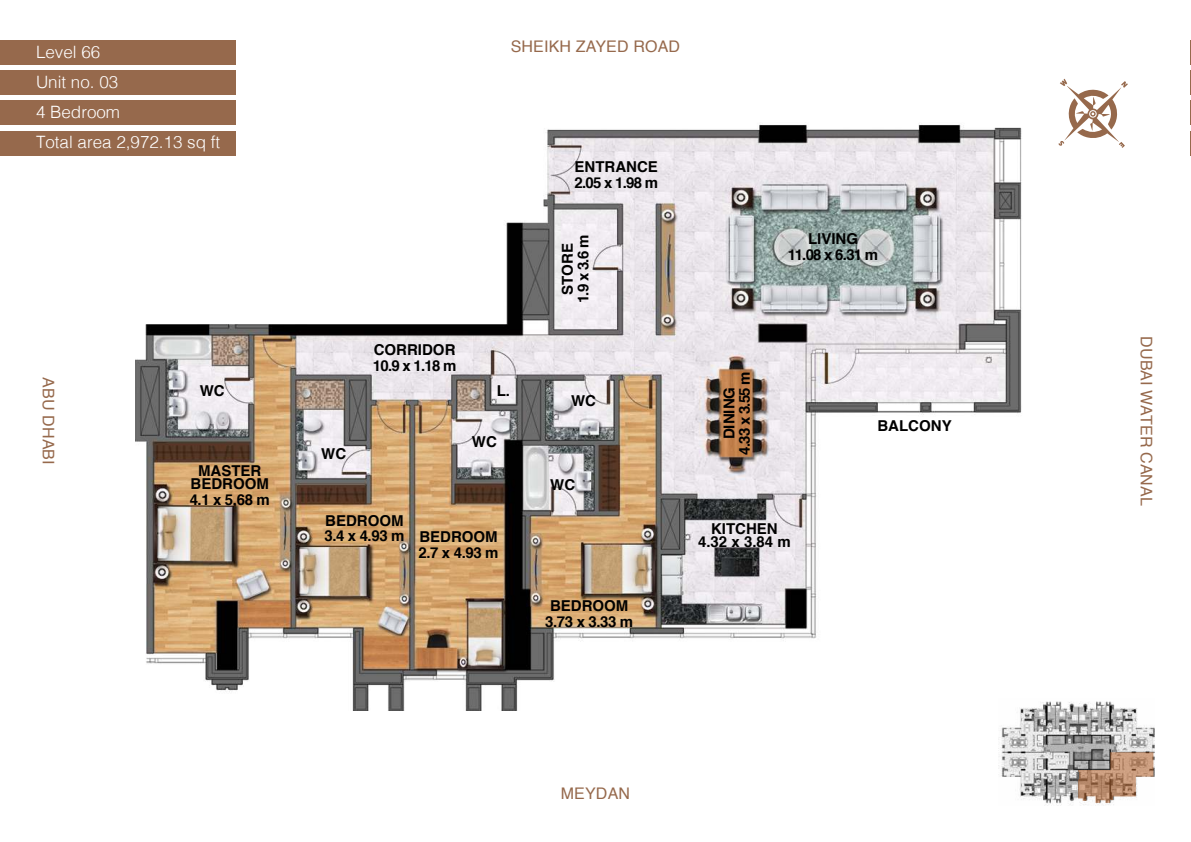
<style>
.page{position:relative;width:1191px;height:842px;background:#fff}
.page>*{position:absolute;margin:0;border:0;box-sizing:border-box;transform-origin:0 0}
.t1{font:300 17px/30px "Helvetica";color:#fff}
.t2{font:16px "Helvetica";letter-spacing:.01em;color:#96694c}
.t3{font:700 15px/15.6px "Helvetica";color:#000;text-align:center}
</style>
<div class="page">
<div style="left:0;top:40px;width:235px;height:25px;background:#96694c"></div>
<div style="left:0;top:70px;width:235px;height:25px;background:#96694c"></div>
<div style="left:0;top:100px;width:235px;height:25px;background:#96694c"></div>
<div style="left:0;top:131px;width:235px;height:25px;background:#96694c"></div>
<img style="left:136px;top:100px;width:886px;height:611px">
<img style="left:999px;top:699px;width:156px;height:107px">
<svg style="left:1078px;top:752px;width:75px;height:51px"></svg>
<svg style="left:1190px;top:40px;width:1px;height:85px"></svg>
<svg style="left:1190px;top:131px;width:1px;height:25px"></svg>
<svg style="left:1058px;top:79px;width:69px;height:69px"></svg>
<p class="t1" style="left:36px;top:38px;width:186px">Level 66<br>Unit no. 03<br>4 Bedroom<br>Total area 2,972.13 sq ft</p>
<p class="t2" style="left:54px;top:377px;width:89px;rotate:90deg">ABU DHABI</p>
<p class="t3" style="left:200px;top:383px;width:26px">WC</p>
<p class="t3" style="left:190px;top:464px;width:80px;line-height:13px">MASTER<br>BEDROOM</p>
<p class="t3" style="left:190px;top:492px;width:82px">4.1 x 5.68 m</p>
<p class="t2" style="left:511px;top:40px;width:171px">SHEIKH ZAYED ROAD</p>
<p class="t3" style="left:321px;top:446px;width:26px">WC</p>
<p class="t3" style="left:373px;top:342px;width:85px;text-align:left">CORRIDOR<br>10.9 x 1.18 m</p>
<p class="t3" style="left:497px;top:383px;width:15px">L.</p>
<p class="t3" style="left:472px;top:434px;width:26px">WC</p>
<p class="t3" style="left:324px;top:513px;width:82px;text-align:left">BEDROOM<br>3.4 x 4.93 m</p>
<p class="t3" style="left:418px;top:529px;width:82px;text-align:left">BEDROOM<br>2.7 x 4.93 m</p>
<p class="t3" style="left:574px;top:159px;width:85px;text-align:left">ENTRANCE<br>2.05 x 1.98 m</p>
<p class="t3" style="left:560px;top:303px;width:70px;rotate:-90deg">STORE<br>1.9 x 3.6 m</p>
<p class="t3" style="left:571px;top:393px;width:26px">WC</p>
<p class="t3" style="left:550px;top:477px;width:26px">WC</p>
<p class="t3" style="left:545px;top:598px;width:90px">BEDROOM<br>3.73 x 3.33 m</p>
<p class="t3" style="left:788px;top:231px;width:92px">LIVING<br>11.08 x 6.31 m</p>
<p class="t3" style="left:721px;top:455px;width:85px;rotate:-90deg">DINING<br>4.33 x 3.55 m</p>
<p class="t3" style="left:877px;top:418px;width:76px">BALCONY</p>
<p class="t3" style="left:698px;top:522px;width:94px;line-height:13px">KITCHEN<br>4.32 x 3.84 m</p>
<p class="t2" style="left:561px;top:787px;width:71px">MEYDAN</p>
<p class="t2" style="left:1152px;top:336px;width:171px;rotate:90deg">DUBAI WATER CANAL</p>
</div>
